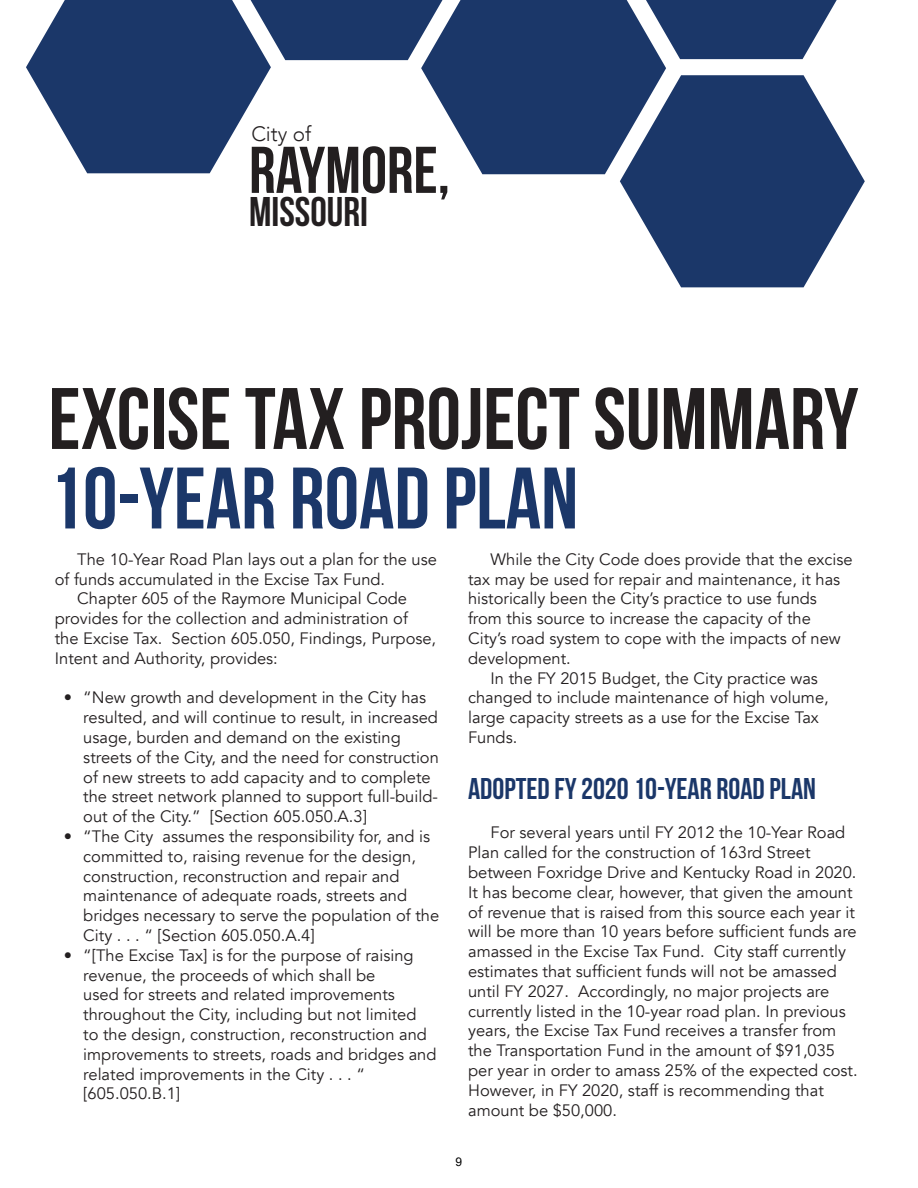
<style>
.page{position:relative;width:918px;height:1188px;background:#fff}
.page>*{position:absolute;margin:0;border:0;box-sizing:border-box;transform-origin:0 0}
.t1{font:87px "Bebas Neue";color:#231f20}
.t2{font:87px "Bebas Neue";color:#1b3769}
.t3{font:65.85px "Bebas Neue";color:#231f20}
.t4{font:41.4px "Bebas Neue";color:#231f20}
.t5{font:30px "Bebas Neue";color:#1b3769}
.t6{font:300 20.85px "Avenir";color:#231f20}
.t7{font:16.5px/19.8px "Avenir";color:#231f20}
.t8{font:12px "Arial";color:#000}
</style>
<div class="page">
<svg style="left:620px;top:133px;width:245px;height:154px;fill:#1b3769"></svg>
<svg style="left:26px;top:0;width:811px;height:174px"></svg>
<p class="t6" style="left:251px;top:122px;width:62px">City of</p>
<p class="t3" style="left:249px;top:134px;width:202px">RAYMORE,</p>
<p class="t4" style="left:249px;top:189px;width:120px">MISSOURI</p>
<p class="t1" style="left:49px;top:371px;width:812px">EXCISE TAX PROJECT SUMMARY</p>
<p class="t2" style="left:49px;top:451px;width:531px">10-YEAR ROAD PLAN</p>
<p class="t7" style="left:55px;top:549px;width:384px;text-indent:23px">The 10-Year Road Plan lays out a plan for the use of funds accumulated in the Excise Tax Fund.</p>
<p class="t7" style="left:55px;top:589px;width:383px;text-indent:23px">Chapter 605 of the Raymore Municipal Code provides for the collection and administration of<br>the Excise Tax. Section 605.050, Findings, Purpose, Intent and Authority, provides:</p>
<p class="t7" style="left:83px;top:688px;width:357px;text-indent:-20px">• “New growth and development in the City has resulted, and will continue to result, in increased usage, burden and demand on the existing streets of the City, and the need for construction of new streets to add capacity and to complete the street network planned to support full-build&shy;out of the City.” [Section 605.050.A.3]</p>
<p class="t7" style="left:83px;top:827px;width:357px;text-indent:-20px">• “The City assumes the responsibility for, and is committed to, raising revenue for the design, construction, reconstruction and repair and maintenance of adequate roads, streets and bridges necessary to serve the population of the City . . . “ [Section 605.050.A.4]</p>
<p class="t7" style="left:83px;top:945px;width:355px;text-indent:-20px">• “[The Excise Tax] is for the purpose of raising revenue, the proceeds of which shall be<br>used for streets and related improvements throughout the City, including but not limited<br>to the design, construction, reconstruction and improvements to streets, roads and bridges and related improvements in the City . . . “ [605.050.B.1]</p>
<p class="t7" style="left:468px;top:549px;width:386px;text-indent:23px">While the City Code does provide that the excise tax may be used for repair and maintenance, it has historically been the City’s practice to use funds from this source to increase the capacity of the City’s road system to cope with the impacts of new development.</p>
<p class="t7" style="left:468px;top:668px;width:362px;text-indent:23px">In the FY 2015 Budget, the City practice was changed to include maintenance of high volume, large capacity streets as a use for the Excise Tax Funds.</p>
<p class="t5" style="left:468px;top:772px;width:349px">ADOPTED FY 2020 10-YEAR ROAD PLAN</p>
<p class="t7" style="left:468px;top:823px;width:391px;text-indent:23px">For several years until FY 2012 the 10-Year Road Plan called for the construction of 163rd Street between Foxridge Drive and Kentucky Road in 2020.<br>It has become clear, however, that given the amount of revenue that is raised from this source each year it will be more than 10 years before sufficient funds are amassed in the Excise Tax Fund. City staff currently estimates that sufficient funds will not be amassed until FY 2027. Accordingly, no major projects are currently listed in the 10-year road plan. In previous years, the Excise Tax Fund receives a transfer from the Transportation Fund in the amount of $91,035 per year in order to amass 25% of the expected cost.<br>However, in FY 2020, staff is recommending that amount be $50,000.</p>
<p class="t8" style="left:456px;top:1154px;width:8px">9</p>
</div>
